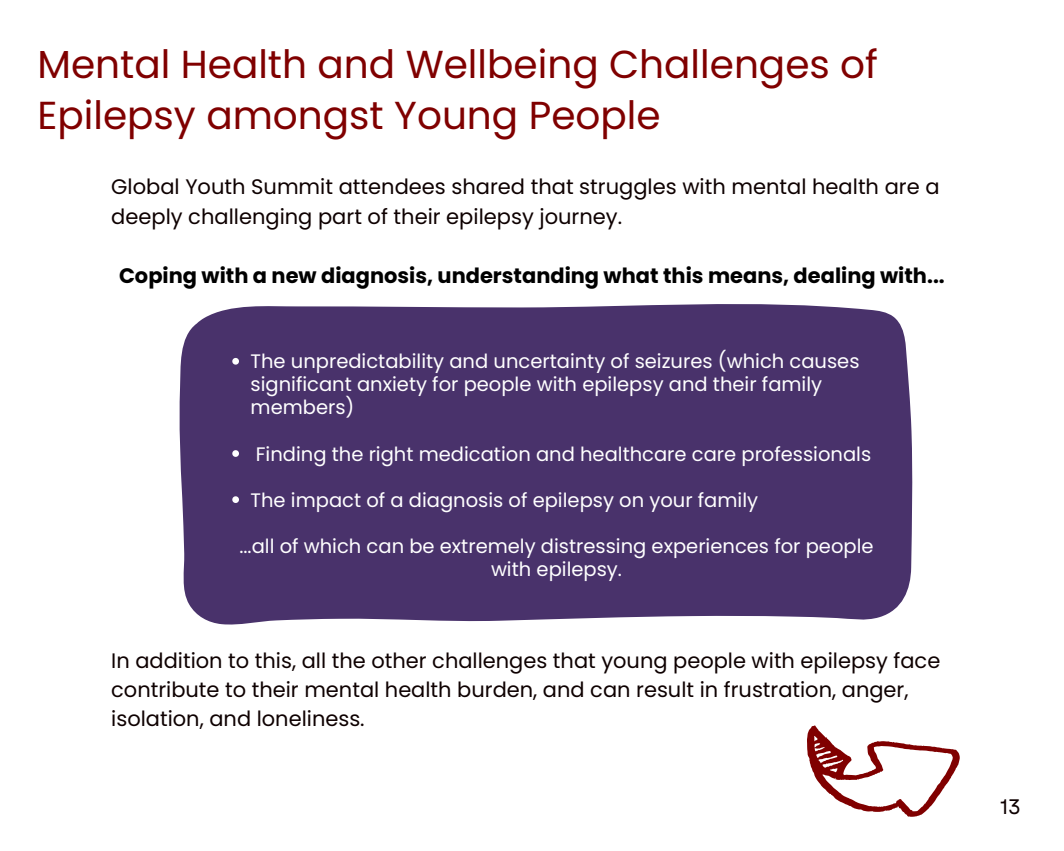
<style>
.page{position:relative;width:1064px;height:851px;background:#fff}
.page>*{position:absolute;margin:0;border:0;box-sizing:border-box;transform-origin:0 0}
.t1{font:39px/50.7px "Poppins";color:#800000}
.t2{font:21px/29.2px "Poppins";color:#0e0001}
.t3{font:700 21px "Poppins";color:#000}
.t4{font:21px "Garet";color:#0e0001}
.t5{font:19.5px/23.1px "Poppins";color:#fff}
</style>
<div class="page">
<svg style="left:807px;top:725px;width:152px;height:91px"></svg>
<div style="left:179px;top:304px;width:733px;height:321px;background:#49326b"></div>
<svg style="left:232px;top:358px;width:7px;height:6px"></svg>
<svg style="left:232px;top:450px;width:7px;height:7px"></svg>
<svg style="left:232px;top:496px;width:7px;height:7px"></svg>
<h1 class="t1" style="left:37px;top:39px;width:842px">Mental Health and Wellbeing Challenges of<br>Epilepsy amongst Young People</h1>
<p class="t2" style="left:111px;top:172px;width:829px">Global Youth Summit attendees shared that struggles with mental health are a deeply challenging part of their epilepsy journey.</p>
<p class="t3" style="left:119px;top:261px;width:827px">Coping with a new diagnosis, understanding what this means, dealing with...</p>
<p class="t5" style="left:250px;top:350px;width:610px">The unpredictability and uncertainty of seizures (which causes significant anxiety for people with epilepsy and their family members)</p>
<p class="t5" style="left:256px;top:442px;width:616px">Finding the right medication and healthcare care professionals</p>
<p class="t5" style="left:250px;top:488px;width:509px">The impact of a diagnosis of epilepsy on your family</p>
<p class="t5" style="left:239px;top:534px;width:635px;text-align:center">...all of which can be extremely distressing experiences for people with epilepsy.</p>
<p class="t2" style="left:111px;top:645px;width:830px">In addition to this, all the other challenges that young people with epilepsy face contribute to their mental health burden, and can result in frustration, anger, isolation, and loneliness.</p>
<p class="t4" style="left:999px;top:791px;width:22px">13</p>
</div>
